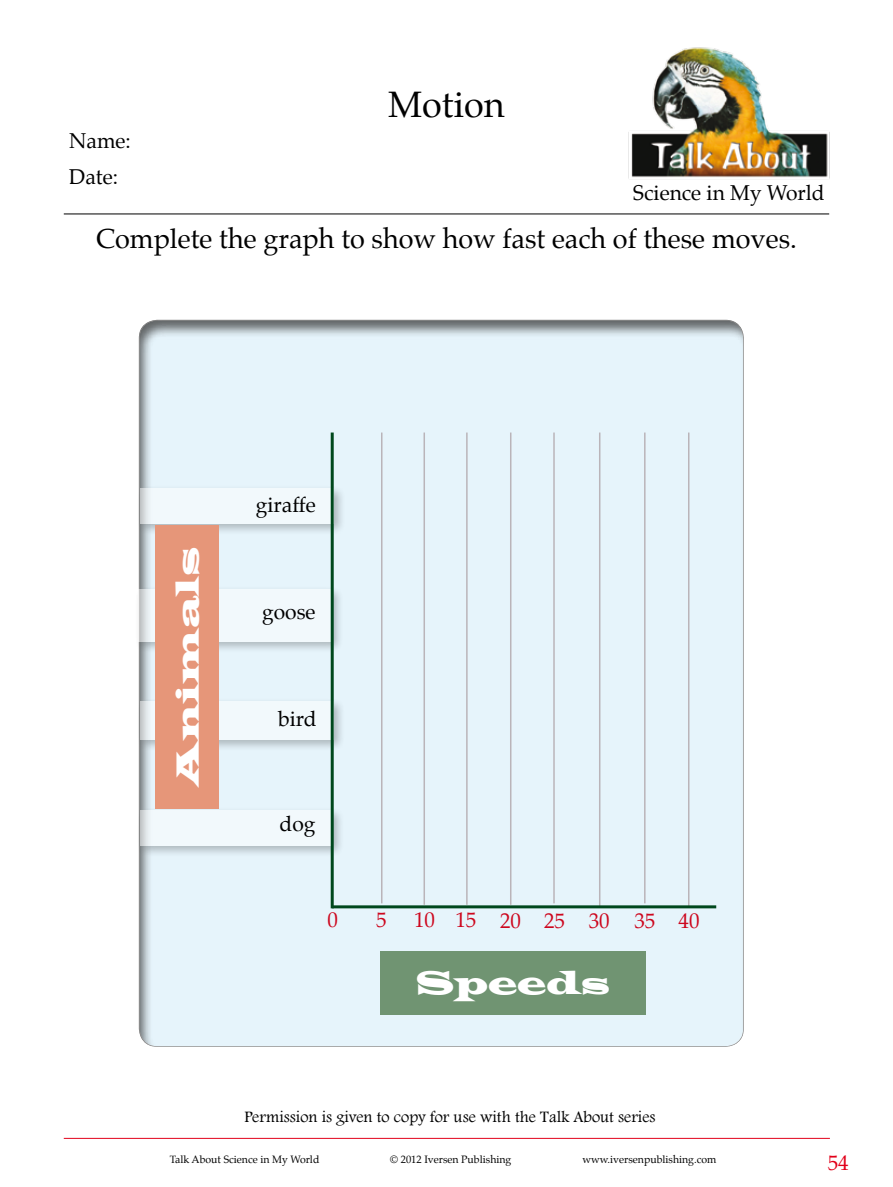
<style>
.page{position:relative;width:893px;height:1187px;background:#fff}
.page>*{position:absolute;margin:0;border:0;box-sizing:border-box;transform-origin:0 0}
.t1{font:36px "Palatino";color:#000}
.t2{font:33px "Latin Wide";color:#fff}
.t3{font:27px "Palatino";color:#000}
.t4{font:21px/36px "Palatino";color:#000}
.t5{font:21px "Palatino";color:#cd071e}
.t6{font:21px "Palatino";color:#e2001a}
.t7{font:16.5px "Footlight MT Light";color:#000}
.t8{font:10.5px "Palatino";color:#000}
</style>
<div class="page">
<hr style="left:64px;top:1137px;width:766px;height:1px;background:#e2001a">
<hr style="left:64px;top:213px;width:765px;height:1px;background:#000">
<img style="left:590px;top:47px;width:240px;height:168px">
<div style="left:137px;top:315px;width:608px;height:732px;background:#000;opacity:.75"></div>
<div style="left:380px;top:950px;width:266px;height:64px;background:#709472"></div>
<hr style="left:381px;top:432px;width:1px;height:471px;background:#bab4b9">
<hr style="left:423px;top:432px;width:2px;height:472px;background:#bab4b9">
<hr style="left:466px;top:432px;width:2px;height:472px;background:#bab4b9">
<hr style="left:599px;top:432px;width:1px;height:474px;background:#bab4b9">
<hr style="left:553px;top:432px;width:2px;height:471px;background:#bab4b9">
<hr style="left:644px;top:432px;width:2px;height:471px;background:#bab4b9">
<hr style="left:688px;top:432px;width:1px;height:475px;background:#bab4b9">
<hr style="left:510px;top:432px;width:1px;height:472px;background:#bab4b9">
<div style="left:136px;top:484px;width:210px;height:52px;background:#000;opacity:.5"></div>
<div style="left:140px;top:488px;width:194px;height:35px;background:#f2f9fc"></div>
<div style="left:135px;top:584px;width:210px;height:69px;background:#000;opacity:.5"></div>
<svg style="left:139px;top:588px;width:192px;height:53px;fill:#f2f9fc"></svg>
<div style="left:136px;top:697px;width:210px;height:55px;background:#000;opacity:.5"></div>
<svg style="left:140px;top:701px;width:191px;height:38px;fill:#f2f9fc"></svg>
<div style="left:137px;top:806px;width:207px;height:51px;background:#000;opacity:.5"></div>
<div style="left:141px;top:810px;width:191px;height:35px;background:#f2f9fc"></div>
<hr style="left:332px;top:905px;width:384px;height:3px;background:#00481d">
<hr style="left:331px;top:432px;width:3px;height:476px;background:#00481d">
<div style="left:155px;top:524px;width:64px;height:284px;background:#e69679"></div>
<h3 class="t4" style="left:69px;top:122px;width:63px">Name:<br>Date:</h3>
<h1 class="t1" style="left:388px;top:74px;width:118px">Motion</h1>
<h3 class="t4" style="left:633px;top:174px;width:193px">Science in My World</h3>
<h3 class="t3" style="left:96px;top:216px;width:702px">Complete the graph to show how fast each of these moves.</h3>
<h2 class="t2" style="left:167px;top:786px;width:240px;rotate:-90deg">Animals</h2>
<h3 class="t4" style="left:256px;top:487px;width:62px">giraffe</h3>
<h3 class="t4" style="left:262px;top:594px;width:55px">goose</h3>
<h3 class="t4" style="left:278px;top:700px;width:40px">bird</h3>
<h3 class="t4" style="left:280px;top:805px;width:37px">dog</h3>
<h3 class="t5" style="left:328px;top:902px;width:12px">0</h3>
<h3 class="t5" style="left:376px;top:902px;width:12px">5</h3>
<h3 class="t5" style="left:414px;top:903px;width:287px">10 15 20 25 30 35 40</h3>
<h2 class="t2" style="left:415px;top:962px;width:197px">Speeds</h2>
<h3 class="t7" style="left:244px;top:1106px;width:413px">Permission is given to copy for use with the Talk About series</h3>
<p class="t8" style="left:170px;top:1150px;width:151px">Talk About Science in My World</p>
<p class="t8" style="left:390px;top:1150px;width:123px">© 2012 Iversen Publishing</p>
<p class="t8" style="left:582px;top:1150px;width:136px">www.iversenpublishing.com</p>
<h3 class="t6" style="left:828px;top:1144px;width:22px">54</h3>
</div>
